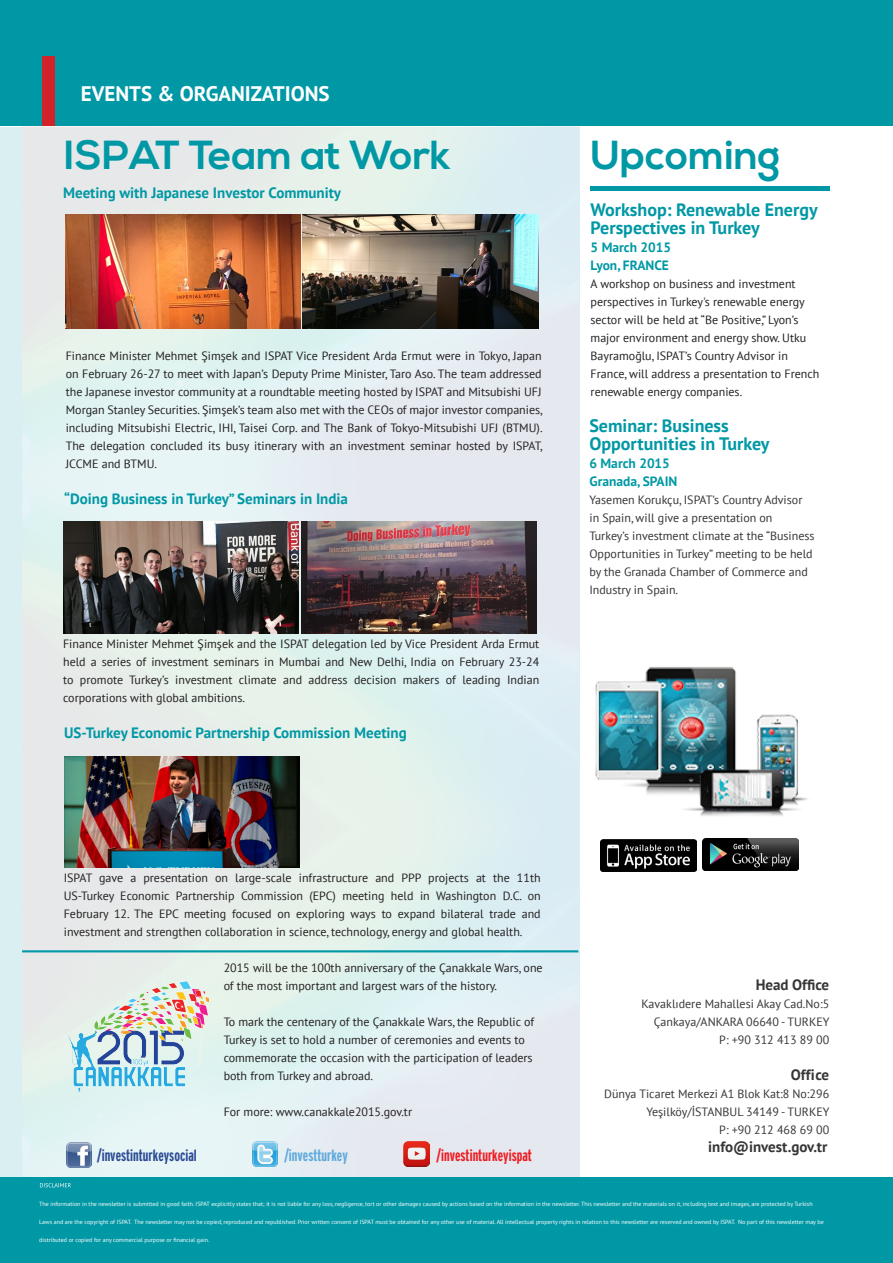
<style>
.page{position:relative;width:893px;height:1263px;background:#fff}
.page>*{position:absolute;margin:0;border:0;box-sizing:border-box;transform-origin:0 0}
.Large_Heading_Blue{font:700 40.5px "Nexa";color:#0098a5}
.up_note_left{font:700 21px "PT Sans";color:#fff}
.Opening_Paragraph_Bo{font:700 18px/18px "PT Sans";color:#0098a5}
.t1{font:700 16.2px "Interstate Compressed";color:#2c4b95}
.t2{font:700 16.2px "Interstate Compressed";color:#ee1d23}
.t3{font:700 16.2px "Interstate Compressed";color:#5ea9dd}
.Opening_Paragraph_bl{font:700 15px "PT Sans";color:#0098a5}
.Opening_Paragraph_bl-2{font:700 15px "PT Sans";color:#363636}
.Opening_Paragraph_Bo-2{font:700 13.5px/18px "PT Sans";color:#0098a5}
.Opening_Paragraph_bl-3{font:12px/18px "PT Sans";color:#231f20;text-align:justify}
.Opening_Paragraph_Bo-3{font:12px/18px "PT Sans";color:#231f20}
.Opening_Paragraph_Bo-4{font:12px/18px "PT Sans";color:#353434}
.Opening_Paragraph_bl-4{font:12px/18px "PT Sans";color:#363636;text-align:right}
.Opening_Paragraph_bl-5{font:6px "PT Sans";color:#fff}
</style>
<div class="page">
<div style="left:0;top:0;width:893px;height:125px;background:#0098a5"></div>
<div style="left:0;top:127px;width:579px;height:1050px;background:#d9eff1"></div>
<img style="left:22px;top:127px;width:556px;height:1050px">
<div style="left:0;top:1177px;width:893px;height:86px;background:#0098a5"></div>
<img style="left:252px;top:1141px;width:26px;height:25px">
<img style="left:404px;top:1141px;width:25px;height:26px">
<div style="left:591px;top:186px;width:239px;height:5px;background:#0098a5"></div>
<img style="left:64px;top:756px;width:235px;height:112px">
<img style="left:66px;top:1142px;width:25px;height:26px">
<img style="left:65px;top:214px;width:235px;height:115px">
<img style="left:303px;top:214px;width:235px;height:115px">
<img style="left:63px;top:521px;width:235px;height:112px">
<img style="left:301px;top:521px;width:236px;height:112px">
<img style="left:595px;top:667px;width:213px;height:149px">
<div style="left:43px;top:56px;width:12px;height:69px;background:#d1232a"></div>
<hr style="left:22px;top:950px;width:556px;height:2px;background:#0098a5">
<img style="left:44px;top:952px;width:192px;height:166px">
<img style="left:702px;top:838px;width:96px;height:32px">
<img style="left:600px;top:839px;width:96px;height:32px">
<p class="up_note_left" style="left:81px;top:79px;width:250px">EVENTS &amp; ORGANIZATIONS</p>
<p class="Large_Heading_Blue" style="left:64px;top:131px;width:389px">ISPAT Team at Work</p>
<p class="Opening_Paragraph_bl" style="left:63px;top:183px;width:279px">Meeting with Japanese Investor Community</p>
<p class="Opening_Paragraph_bl-3" style="left:66px;top:347px;width:478px">Finance Minister Mehmet Şimşek and ISPAT Vice President Arda Ermut were in Tokyo, Japan on February 26-27 to meet with Japan’s Deputy Prime Minister, Taro Aso. The team addressed the Japanese investor community at a roundtable meeting hosted by ISPAT and Mitsubishi UFJ Morgan Stanley Securities. Şimşek’s team also met with the CEOs of major investor companies, including Mitsubishi Electric, IHI, Taisei Corp. and The Bank of Tokyo-Mitsubishi UFJ (BTMU).<br>The delegation concluded its busy itinerary with an investment seminar hosted by ISPAT, JCCME and BTMU.</p>
<p class="Opening_Paragraph_bl" style="left:64px;top:489px;width:285px">“Doing Business in Turkey” Seminars in India</p>
<p class="Opening_Paragraph_bl-3" style="left:63px;top:635px;width:478px">Finance Minister Mehmet Şimşek and the ISPAT delegation led by Vice President Arda Ermut held a series of investment seminars in Mumbai and New Delhi, India on February 23-24 to promote Turkey’s investment climate and address decision makers of leading Indian corporations with global ambitions.</p>
<p class="Opening_Paragraph_bl" style="left:64px;top:723px;width:344px">US-Turkey Economic Partnership Commission Meeting</p>
<p class="Large_Heading_Blue" style="left:590px;top:131px;width:191px">Upcoming</p>
<p class="Opening_Paragraph_Bo" style="left:591px;top:200px;width:229px">Workshop: Renewable Energy<br>Perspectives in Turkey</p>
<p class="Opening_Paragraph_Bo-2" style="left:591px;top:238px;width:82px">5 March 2015<br>Lyon, FRANCE</p>
<p class="Opening_Paragraph_Bo-3" style="left:591px;top:275px;width:230px">A workshop on business and investment perspectives in Turkey's renewable energy sector will be held at “Be Positive,” Lyon’s major environment and energy show. Utku Bayramoğlu, ISPAT’s Country Advisor in France, will address a presentation to French renewable energy companies.</p>
<p class="Opening_Paragraph_Bo" style="left:589px;top:416px;width:182px">Seminar: Business<br>Opportunities in Turkey</p>
<p class="Opening_Paragraph_Bo-2" style="left:589px;top:454px;width:89px">6 March 2015<br>Granada, SPAIN</p>
<p class="Opening_Paragraph_Bo-4" style="left:589px;top:491px;width:227px">Yasemen Korukçu, ISPAT’s Country Advisor in Spain, will give a presentation on Turkey’s investment climate at the “Business Opportunities in Turkey” meeting to be held by the Granada Chamber of Commerce and Industry in Spain.</p>
<p class="Opening_Paragraph_bl-3" style="left:64px;top:869px;width:478px">ISPAT gave a presentation on large-scale infrastructure and PPP projects at the 11th US-Turkey Economic Partnership Commission (EPC) meeting held in Washington D.C. on February 12. The EPC meeting focused on exploring ways to expand bilateral trade and investment and strengthen collaboration in science, technology, energy and global health.</p>
<p class="Opening_Paragraph_bl-3" style="left:224px;top:959px;width:320px">2015 will be the 100th anniversary of the Çanakkale Wars, one of the most important and largest wars of the history.</p>
<p class="Opening_Paragraph_bl-3" style="left:224px;top:1013px;width:312px;text-align:left">To mark the centenary of the Çanakkale Wars, the Republic of Turkey is set to hold a number of ceremonies and events to commemorate the occasion with the participation of leaders both from Turkey and abroad.</p>
<p class="Opening_Paragraph_bl-3" style="left:224px;top:1103px;width:190px">For more: www.canakkale2015.gov.tr</p>
<p class="t1" style="left:97px;top:1146px;width:101px">/investinturkeysocial</p>
<p class="t3" style="left:284px;top:1146px;width:65px">/investturkey</p>
<p class="t2" style="left:437px;top:1146px;width:97px">/investinturkeyispat</p>
<p class="Opening_Paragraph_bl-2" style="left:756px;top:975px;width:75px">Head Office</p>
<p class="Opening_Paragraph_bl-4" style="left:642px;top:995px;width:189px">Kavaklıdere Mahallesi Akay Cad.No:5<br>Çankaya/ANKARA 06640 - TURKEY<br>P: +90 312 413 89 00</p>
<p class="Opening_Paragraph_bl-2" style="left:791px;top:1065px;width:40px">Office</p>
<p class="Opening_Paragraph_bl-4" style="left:604px;top:1085px;width:227px">Dünya Ticaret Merkezi A1 Blok Kat:8 No:296<br>Yeşilköy/İSTANBUL 34149 - TURKEY<br>P: +90 212 468 69 00</p>
<p class="Opening_Paragraph_bl-2" style="left:708px;top:1137px;width:121px">info@invest.gov.tr</p>
<p class="Opening_Paragraph_bl-5" style="left:39px;top:1200px;width:775px">The information in the newsletter is submitted in good faith. ISPAT explicitly states that; it is not liable for any loss, negligence, tort or other damages caused by actions based on the information in the newsletter. This newsletter and the materials on it, including text and images, are protected by Turkish</p>
<p class="Opening_Paragraph_bl-5" style="left:39px;top:1218px;width:786px">Laws and are the copyright of ISPAT. The newsletter may not be copied, reproduced and republished. Prior written consent of ISPAT must be obtained for any other use of material. All intellectual property rights in relation to this newsletter are reserved and owned by ISPAT. No part of this newsletter may be</p>
<p class="Opening_Paragraph_bl-5" style="left:39px;top:1236px;width:171px">distributed or copied for any commercial purpose or financial gain.</p>
</div>
